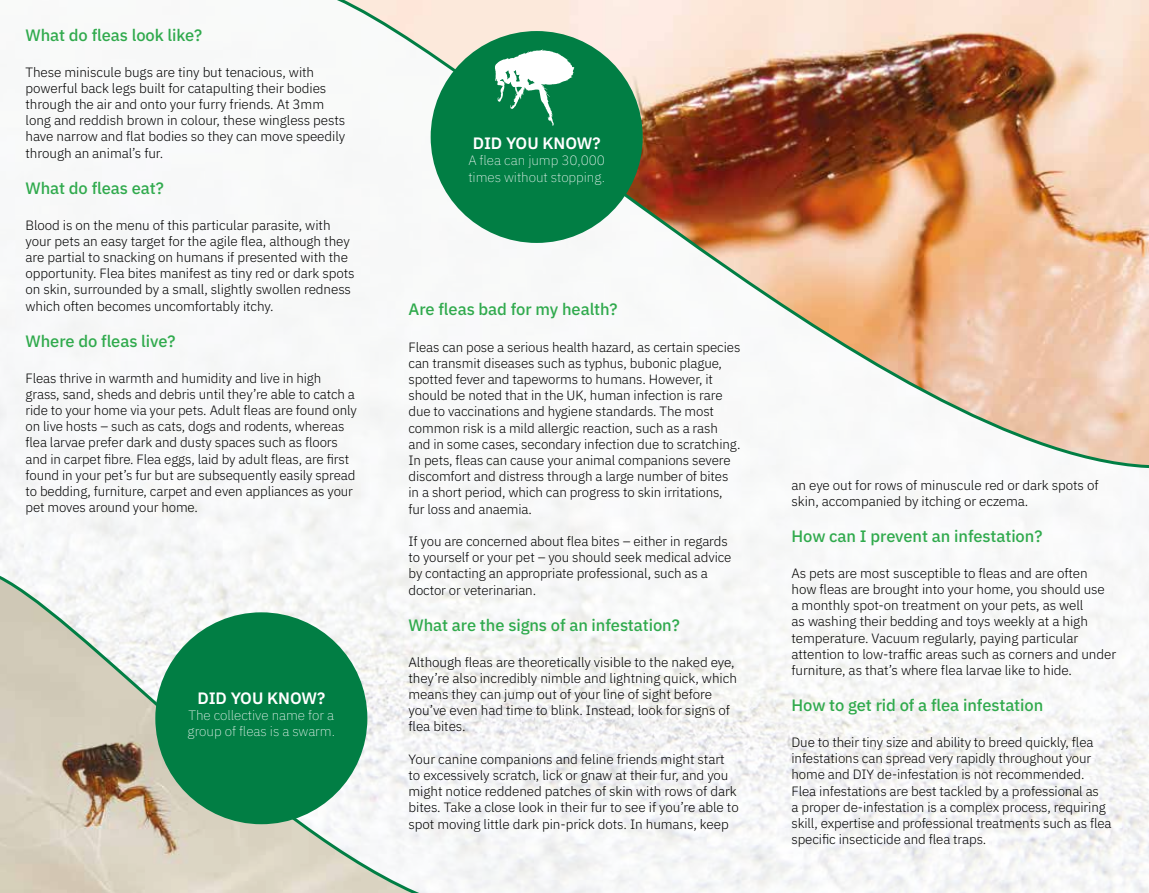
<style>
.page{position:relative;width:1149px;height:893px;background:#fff}
.page>*{position:absolute;margin:0;border:0;box-sizing:border-box;transform-origin:0 0}
.t1{font:500 16.5px "IBM Plex Sans";letter-spacing:-.005em;color:#30aa4d}
.t2{font:600 16.5px "IBM Plex Sans";letter-spacing:-.005em;color:#fff}
.t3{font:300 13.5px/16.2px "IBM Plex Sans";letter-spacing:-.01em;color:#000}
.t4{font:200 13.5px/16.2px "IBM Plex Sans";letter-spacing:-.005em;color:#fff}
</style>
<div class="page">
<img style="left:0;top:240px;width:1148px;height:653px">
<img style="left:290px;top:0;width:858px;height:470px">
<svg style="left:0;top:568px;width:467px;height:325px"></svg>
<div style="left:430px;top:31px;width:212px;height:212px;background:#017e44;border-radius:50%"></div>
<div style="left:155px;top:612px;width:212px;height:212px;background:#017e44;border-radius:50%"></div>
<svg style="left:495px;top:49px;width:79px;height:77px"></svg>
<p class="t1" style="left:26px;top:22px;width:178px">What do fleas look like?</p>
<p class="t3" style="left:26px;top:62px;width:321px">These miniscule bugs are tiny but tenacious, with powerful back legs built for catapulting their bodies through the air and onto your furry friends. At 3mm long and reddish brown in colour, these wingless pests have narrow and flat bodies so they can move speedily through an animal’s fur.</p>
<p class="t1" style="left:26px;top:175px;width:140px">What do fleas eat?</p>
<p class="t3" style="left:26px;top:215px;width:330px">Blood is on the menu of this particular parasite, with your pets an easy target for the agile flea, although they are partial to snacking on humans if presented with the opportunity. Flea bites manifest as tiny red or dark spots on skin, surrounded by a small, slightly swollen redness which often becomes uncomfortably itchy.</p>
<p class="t1" style="left:26px;top:328px;width:151px">Where do fleas live?</p>
<p class="t3" style="left:26px;top:368px;width:332px">Fleas thrive in warmth and humidity and live in high grass, sand, sheds and debris until they’re able to catch a ride to your home via your pets. Adult fleas are found only on live hosts – such as cats, dogs and rodents, whereas flea larvae prefer dark and dusty spaces such as floors and in carpet fibre. Flea eggs, laid by adult fleas, are first found in your pet’s fur but are subsequently easily spread to bedding, furniture, carpet and even appliances as your pet moves around your home.</p>
<p class="t2" style="left:197px;top:685px;width:129px">DID YOU KNOW?</p>
<p class="t4" style="left:187px;top:706px;width:149px">The collective name for a group of fleas is a swarm.</p>
<p class="t2" style="left:472px;top:130px;width:129px">DID YOU KNOW?</p>
<p class="t4" style="left:468px;top:151px;width:138px">A flea can jump 30,000 times without stopping.</p>
<p class="t1" style="left:408px;top:297px;width:210px">Are fleas bad for my health?</p>
<p class="t3" style="left:408px;top:337px;width:333px">Fleas can pose a serious health hazard, as certain species can transmit diseases such as typhus, bubonic plague, spotted fever and tapeworms to humans. However, it should be noted that in the UK, human infection is rare due to vaccinations and hygiene standards. The most common risk is a mild allergic reaction, such as a rash and in some cases, secondary infection due to scratching.<br>In pets, fleas can cause your animal companions severe discomfort and distress through a large number of bites in a short period, which can progress to skin irritations, fur loss and anaemia.</p>
<p class="t3" style="left:408px;top:532px;width:324px">If you are concerned about flea bites – either in regards to yourself or your pet – you should seek medical advice by contacting an appropriate professional, such as a doctor or veterinarian.</p>
<p class="t1" style="left:408px;top:612px;width:273px">What are the signs of an infestation?</p>
<p class="t3" style="left:408px;top:652px;width:330px">Although fleas are theoretically visible to the naked eye, they’re also incredibly nimble and lightning quick, which means they can jump out of your line of sight before you’ve even had time to blink. Instead, look for signs of flea bites.</p>
<p class="t3" style="left:408px;top:750px;width:331px">Your canine companions and feline friends might start to excessively scratch, lick or gnaw at their fur, and you might notice reddened patches of skin with rows of dark bites. Take a close look in their fur to see if you’re able to spot moving little dark pin-prick dots. In humans, keep</p>
<p class="t3" style="left:791px;top:476px;width:308px">an eye out for rows of minuscule red or dark spots of skin, accompanied by itching or eczema.</p>
<p class="t1" style="left:791px;top:523px;width:252px">How can I prevent an infestation?</p>
<p class="t3" style="left:791px;top:564px;width:326px">As pets are most susceptible to fleas and are often<br>how fleas are brought into your home, you should use<br>a monthly spot-on treatment on your pets, as well<br>as washing their bedding and toys weekly at a high temperature. Vacuum regularly, paying particular attention to low-traffic areas such as corners and under furniture, as that’s where flea larvae like to hide.</p>
<p class="t1" style="left:791px;top:692px;width:253px">How to get rid of a flea infestation</p>
<p class="t3" style="left:791px;top:733px;width:321px">Due to their tiny size and ability to breed quickly, flea infestations can spread very rapidly throughout your home and DIY de-infestation is not recommended.<br>Flea infestations are best tackled by a professional as<br>a proper de-infestation is a complex process, requiring skill, expertise and professional treatments such as flea specific insecticide and flea traps.</p>
</div>
